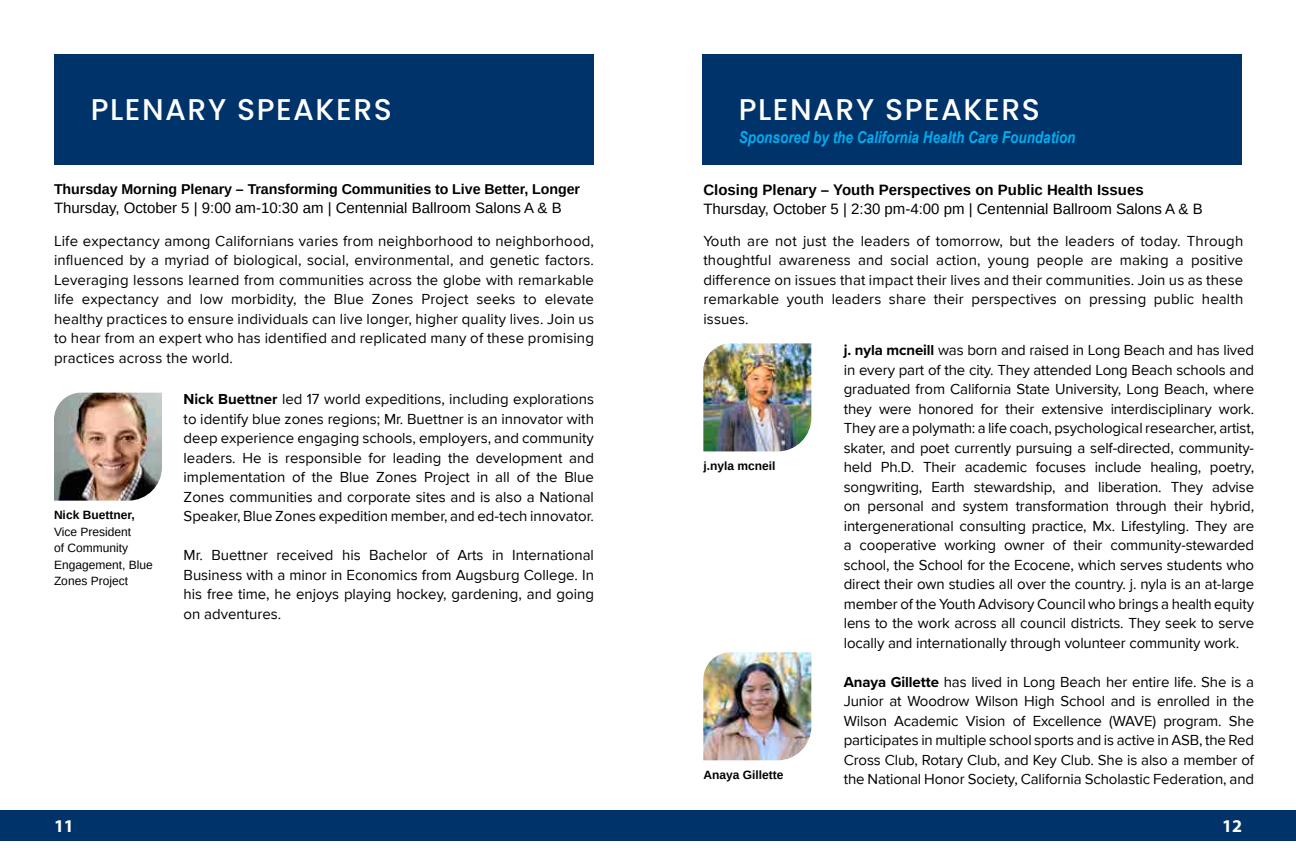
<style>
.page{position:relative;width:1296px;height:864px;background:#fff}
.page>*{position:absolute;margin:0;border:0;box-sizing:border-box;transform-origin:0 0}
.t1{font:500 30px "Poppins";letter-spacing:.05em;color:#fefefe}
.t2{font:700 18px "Myriad Pro";color:#fefefe}
.t3{font:italic 700 16.5px "Arial Narrow";color:#00abee}
.t4{font:15px/19.5px "Proxima Nova";color:#000;text-align:justify}
.t5{font:15px "Arimo";color:#000}
.t6{font:700 15px "Arimo";color:#000}
.t7{font:700 14.25px "Arimo";letter-spacing:-.005em;color:#000}
.t8{font:12px/16.5px "Arimo";color:#000}
.t9{font:700 12px "Arimo";color:#000}
.s1{font-weight:700}
</style>
<div class="page">
<div style="left:0;top:811px;width:648px;height:30px;background:#003369"></div>
<div style="left:648px;top:811px;width:648px;height:30px;background:#003369"></div>
<div style="left:54px;top:54px;width:540px;height:110px;background:#003369"></div>
<div style="left:702px;top:54px;width:540px;height:110px;background:#003369"></div>
<img style="left:54px;top:393px;width:108px;height:108px">
<img style="left:703px;top:343px;width:108px;height:108px">
<img style="left:703px;top:652px;width:108px;height:108px">
<h1 class="t1" style="left:91px;top:92px;width:303px">PLENARY SPEAKERS</h1>
<h1 class="t1" style="left:739px;top:92px;width:303px">PLENARY SPEAKERS</h1>
<p class="t7" style="left:54px;top:179px;width:528px">Thursday Morning Plenary – Transforming Communities to Live Better, Longer</p>
<p class="t5" style="left:54px;top:199px;width:509px">Thursday, October 5 | 9:00 am-10:30 am | Centennial Ballroom Salons A &amp; B</p>
<p class="t4" style="left:54px;top:231px;width:542px">Life expectancy among Californians varies from neighborhood to neighborhood, influenced by a myriad of biological, social, environmental, and genetic factors.<br>Leveraging lessons learned from communities across the globe with remarkable life expectancy and low morbidity, the Blue Zones Project seeks to elevate healthy practices to ensure individuals can live longer, higher quality lives. Join us to hear from an expert who has identified and replicated many of these promising practices across the world.</p>
<p class="t9" style="left:54px;top:507px;width:82px">Nick Buettner,</p>
<p class="t8" style="left:54px;top:523px;width:100px">Vice President<br>of Community<br>Engagement, Blue<br>Zones Project</p>
<p class="t4" style="left:184px;top:390px;width:412px"><span class="s1">Nick Buettner</span> led 17 world expeditions, including explorations to identify blue zones regions; Mr. Buettner is an innovator with deep experience engaging schools, employers, and community leaders. He is responsible for leading the development and implementation of the Blue Zones Project in all of the Blue Zones communities and corporate sites and is also a National Speaker, Blue Zones expedition member, and ed-tech innovator.</p>
<p class="t4" style="left:184px;top:546px;width:412px">Mr. Buettner received his Bachelor of Arts in International Business with a minor in Economics from Augsburg College. In his free time, he enjoys playing hockey, gardening, and going on adventures.</p>
<p class="t3" style="left:739px;top:125px;width:338px">Sponsored by the California Health Care Foundation</p>
<p class="t6" style="left:703px;top:179px;width:442px">Closing Plenary – Youth Perspectives on Public Health Issues</p>
<p class="t5" style="left:703px;top:200px;width:501px">Thursday, October 5 | 2:30 pm-4:00 pm | Centennial Ballroom Salons A &amp; B</p>
<p class="t4" style="left:703px;top:231px;width:542px">Youth are not just the leaders of tomorrow, but the leaders of today. Through thoughtful awareness and social action, young people are making a positive difference on issues that impact their lives and their communities. Join us as these remarkable youth leaders share their perspectives on pressing public health issues.</p>
<p class="t9" style="left:703px;top:458px;width:74px">j.nyla mcneil</p>
<p class="t9" style="left:703px;top:766px;width:82px">Anaya Gillette</p>
<p class="t4" style="left:844px;top:341px;width:412px"><span class="s1">j. nyla mcneill</span> was born and raised in Long Beach and has lived in every part of the city. They attended Long Beach schools and graduated from California State University, Long Beach, where they were honored for their extensive interdisciplinary work.<br>They are a polymath: a life coach, psychological researcher, artist, skater, and poet currently pursuing a self-directed, community&shy;held Ph.D. Their academic focuses include healing, poetry, songwriting, Earth stewardship, and liberation. They advise on personal and system transformation through their hybrid, intergenerational consulting practice, Mx. Lifestyling. They are a cooperative working owner of their community-stewarded school, the School for the Ecocene, which serves students who direct their own studies all over the country. j. nyla is an at-large member of the Youth Advisory Council who brings a health equity lens to the work across all council districts. They seek to serve locally and internationally through volunteer community work.</p>
<p class="t4" style="left:844px;top:672px;width:412px"><span class="s1">Anaya Gillette</span> has lived in Long Beach her entire life. She is a Junior at Woodrow Wilson High School and is enrolled in the Wilson Academic Vision of Excellence (WAVE) program. She participates in multiple school sports and is active in ASB, the Red Cross Club, Rotary Club, and Key Club. She is also a member of the National Honor Society, California Scholastic Federation, and</p>
<p class="t2" style="left:54px;top:814px;width:21px">11</p>
<p class="t2" style="left:1222px;top:814px;width:21px">12</p>
</div>
